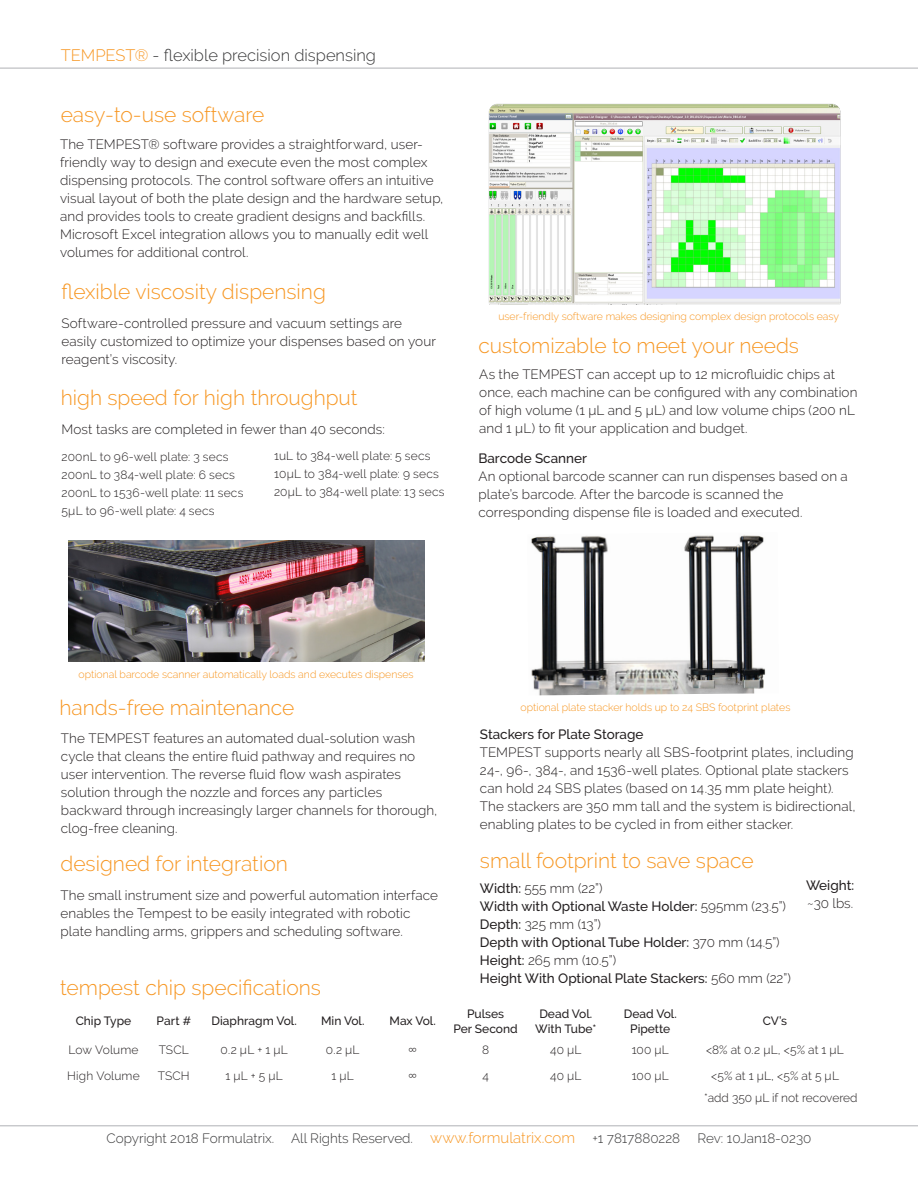
<style>
.page{position:relative;width:918px;height:1188px;background:#fff}
.page>*{position:absolute;margin:0;border:0;box-sizing:border-box;transform-origin:0 0}
.t1{font:300 21px "Raleway";color:#f79723}
.t2{font:300 16.5px "Raleway";color:#383839}
.t3{font:300 15px "Raleway";color:#f79723}
.Heading_1{font:300 13.5px/18px "Raleway";letter-spacing:.01em;color:#231f20}
.Heading_1-2{font:500 13.5px/18px "Raleway";color:#231f20}
.t4{font:300 13.5px "Raleway";color:#383839}
.Table_Sub-Title{font:300 12px/18px "Raleway";letter-spacing:.015em;color:#231f20}
.Table_Header{font:500 12px/14.4px "Raleway";color:#231f20;text-align:center}
.Table_Rows{font:300 12px "Raleway";letter-spacing:.01em;color:#231f20}
.t5{font:300 10.5px "Raleway";color:#f79723}
.s1{color:#f79723}
.s2{font-weight:300}
.s3{font-size:13.5px;color:#383839}
</style>
<div class="page">
<hr style="left:0;top:1126px;width:918px;height:1px;background:#b0b1b5">
<hr style="left:0;top:68px;width:918px;height:1px;background:#b0b1b5">
<img style="left:531px;top:535px;width:235px;height:160px">
<img style="left:488px;top:103px;width:353px;height:201px">
<img style="left:68px;top:541px;width:357px;height:121px">
<p class="t2" style="left:61px;top:45px;width:317px"><span class="s1">TEMPEST®</span> - flexible precision dispensing</p>
<p class="t1" style="left:61px;top:102px;width:205px">easy-to-use software</p>
<p class="Heading_1" style="left:60px;top:136px;width:385px">The TEMPEST® software provides a straightforward, user&shy;friendly way to design and execute even the most complex dispensing protocols. The control software offers an intuitive visual layout of both the plate design and the hardware setup, and provides tools to create gradient designs and backfills.<br>Microsoft Excel integration allows you to manually edit well volumes for additional control.</p>
<p class="t1" style="left:62px;top:279px;width:266px">flexible viscosity dispensing</p>
<p class="Heading_1" style="left:62px;top:314px;width:376px">Software-controlled pressure and vacuum settings are easily customized to optimize your dispenses based on your reagent’s viscosity.</p>
<p class="t1" style="left:61px;top:386px;width:298px">high speed for high throughput</p>
<p class="Heading_1" style="left:62px;top:421px;width:325px">Most tasks are completed in fewer than 40 seconds:</p>
<p class="Table_Sub-Title" style="left:274px;top:447px;width:172px">1uL to 384-well plate: 5 secs<br>10μL to 384-well plate: 9 secs<br>20μL to 384-well plate: 13 secs</p>
<p class="Table_Sub-Title" style="left:62px;top:448px;width:183px">200nL to 96-well plate: 3 secs<br>200nL to 384-well plate: 6 secs<br>200nL to 1536-well plate: 11 secs<br>5μL to 96-well plate: 4 secs</p>
<p class="t5" style="left:498px;top:310px;width:342px">user-friendly software makes designing complex design protocols easy</p>
<p class="t1" style="left:478px;top:333px;width:322px">customizable to meet your needs</p>
<p class="Heading_1" style="left:479px;top:365px;width:380px">As the TEMPEST can accept up to 12 microfluidic chips at once, each machine can be configured with any combination of high volume (1 μL and 5 μL) and low volume chips (200 nL and 1 μL) to fit your application and budget.</p>
<p class="Heading_1-2" style="left:478px;top:450px;width:110px">Barcode Scanner</p>
<p class="Heading_1" style="left:478px;top:468px;width:371px">An optional barcode scanner can run dispenses based on a plate’s barcode. After the barcode is scanned the corresponding dispense file is loaded and executed.</p>
<p class="t5" style="left:79px;top:668px;width:337px">optional barcode scanner automatically loads and executes dispenses</p>
<p class="t1" style="left:59px;top:696px;width:237px">hands-free maintenance</p>
<p class="t5" style="left:521px;top:701px;width:271px">optional plate stacker holds up to 24 SBS footprint plates</p>
<p class="Heading_1" style="left:61px;top:730px;width:378px">The TEMPEST features an automated dual-solution wash cycle that cleans the entire fluid pathway and requires no user intervention. The reverse fluid flow wash aspirates solution through the nozzle and forces any particles backward through increasingly larger channels for thorough, clog-free cleaning.</p>
<p class="Heading_1-2" style="left:480px;top:725px;width:165px">Stackers for Plate Storage</p>
<p class="Heading_1" style="left:480px;top:743px;width:377px">TEMPEST supports nearly all SBS-footprint plates, including 24-, 96-, 384-, and 1536-well plates. Optional plate stackers can hold 24 SBS plates (based on 14.35 mm plate height).<br>The stackers are 350 mm tall and the system is bidirectional, enabling plates to be cycled in from either stacker.</p>
<p class="t1" style="left:60px;top:851px;width:229px">designed for integration</p>
<p class="t1" style="left:480px;top:848px;width:275px">small footprint to save space</p>
<p class="Heading_1-2" style="left:806px;top:876px;width:50px">Weight: <span class="s2">~30 lbs.</span></p>
<p class="Heading_1-2" style="left:480px;top:879px;width:312px">Width: <span class="s2">555 mm (22”)<br></span>Width with Optional Waste Holder: <span class="s2">595mm (23.5”)<br></span>Depth: <span class="s2">325 mm (13”)<br></span>Depth with Optional Tube Holder: <span class="s2">370 mm (14.5”)<br></span>Height: <span class="s2">265 mm (10.5”)<br></span>Height With Optional Plate Stackers: <span class="s2">560 mm (22”)</span></p>
<p class="Heading_1" style="left:60px;top:886px;width:379px">The small instrument size and powerful automation interface enables the Tempest to be easily integrated with robotic plate handling arms, grippers and scheduling software.</p>
<p class="t1" style="left:60px;top:975px;width:262px">tempest chip specifications</p>
<p class="Table_Header" style="left:76px;top:1014px;width:57px">Chip Type</p>
<p class="Table_Header" style="left:156px;top:1014px;width:36px">Part #</p>
<p class="Table_Header" style="left:212px;top:1014px;width:87px">Diaphragm Vol.</p>
<p class="Table_Header" style="left:321px;top:1014px;width:45px">Min Vol.</p>
<p class="Table_Header" style="left:390px;top:1014px;width:48px">Max Vol.</p>
<p class="Table_Header" style="left:453px;top:1007px;width:66px">Pulses<br>Per Second</p>
<p class="Table_Header" style="left:535px;top:1007px;width:63px">Dead Vol.<br>With Tube*</p>
<p class="Table_Header" style="left:624px;top:1007px;width:54px">Dead Vol.<br>Pipette</p>
<p class="Table_Header" style="left:763px;top:1014px;width:26px">CV’s</p>
<p class="Table_Sub-Title" style="left:68px;top:1041px;width:72px">Low Volume</p>
<p class="Table_Sub-Title" style="left:159px;top:1041px;width:32px">TSCL</p>
<p class="Table_Sub-Title" style="left:221px;top:1041px;width:69px">0.2 μL + 1 μL</p>
<p class="Table_Sub-Title" style="left:326px;top:1041px;width:35px">0.2 μL</p>
<p class="Table_Sub-Title" style="left:409px;top:1041px;width:10px">∞</p>
<p class="Table_Sub-Title" style="left:482px;top:1041px;width:9px">8</p>
<p class="Table_Sub-Title" style="left:550px;top:1041px;width:33px">40 μL</p>
<p class="Table_Sub-Title" style="left:632px;top:1041px;width:39px">100 μL</p>
<p class="Table_Sub-Title" style="left:706px;top:1041px;width:139px">&lt;8% at 0.2 μL, &lt;5% at 1 μL</p>
<p class="Table_Rows" style="left:67px;top:1069px;width:74px">High Volume</p>
<p class="Table_Rows" style="left:158px;top:1069px;width:33px">TSCH</p>
<p class="Table_Rows" style="left:226px;top:1069px;width:59px">1 μL + 5 μL</p>
<p class="Table_Rows" style="left:332px;top:1069px;width:24px">1 μL</p>
<p class="Table_Rows" style="left:409px;top:1069px;width:10px">∞</p>
<p class="Table_Rows" style="left:482px;top:1069px;width:8px">4</p>
<p class="Table_Rows" style="left:550px;top:1069px;width:33px">40 μL</p>
<p class="Table_Sub-Title" style="left:632px;top:1067px;width:39px">100 μL</p>
<p class="Table_Sub-Title" style="left:711px;top:1067px;width:129px">&lt;5% at 1 μL, &lt;5% at 5 μL</p>
<p class="Table_Sub-Title" style="left:704px;top:1089px;width:155px">*add 350 μL if not recovered</p>
<p class="t4" style="left:107px;top:1130px;width:169px">Copyright 2018 Formulatrix.</p>
<p class="t3" style="left:291px;top:1129px;width:285px"><span class="s3">All Rights Reserved.</span> www.formulatrix.com</p>
<p class="t4" style="left:592px;top:1130px;width:89px">+1 7817880228</p>
<p class="t4" style="left:698px;top:1130px;width:115px">Rev: 10Jan18-0230</p>
</div>
